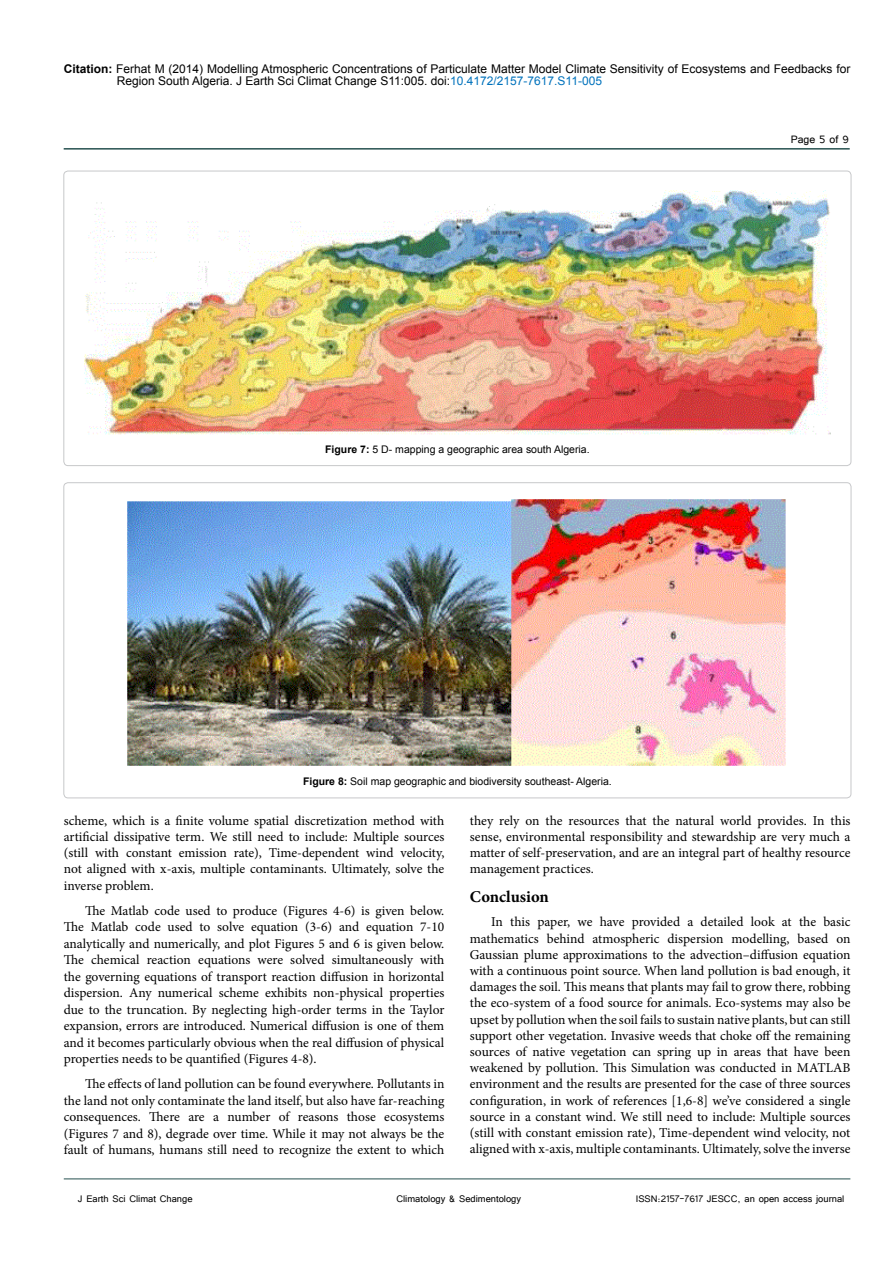
<style>
.page{position:relative;width:893px;height:1263px;background:#fff}
.page>*{position:absolute;margin:0;border:0;box-sizing:border-box;transform-origin:0 0}
.t1{font:700 16.5px "Minion Pro";color:#000}
.t2{font:13.5px/16.2px "Minion Pro";letter-spacing:-.005em;color:#000;text-align:justify}
.t3{font:13.5px "Tunga";color:#000}
.t4{font:12px/12.6px "Arial";color:#000}
.t5{font:12px "Tunga";color:#000}
.t6{font:10.5px "Arial";color:#000}
.s1{font-weight:700}
.s2{color:#0072bc}
</style>
<div class="page">
<hr style="left:64px;top:148px;width:786px;height:2px;background:#265150">
<hr style="left:64px;top:1179px;width:786px;height:1px;background:#265150">
<img style="left:84px;top:190px;width:747px;height:245px">
<img style="left:127px;top:499px;width:659px;height:267px">
<p class="t4" style="left:117px;top:62px;width:735px;text-indent:-53px"><span class="s1">Citation:</span> Ferhat M (2014) Modelling Atmospheric Concentrations of Particulate Matter Model Climate Sensitivity of Ecosystems and Feedbacks for<br>Region South Algeria. J Earth Sci Climat Change S11:005. doi:<span class="s2">10.4172/2157-7617.S11-005</span></p>
<p class="t6" style="left:325px;top:442px;width:266px"><span class="s1">Figure 7:</span> 5 D- mapping a geographic area south Algeria.</p>
<p class="t6" style="left:303px;top:774px;width:310px"><span class="s1">Figure 8:</span> Soil map geographic and biodiversity southeast- Algeria.</p>
<p class="t3" style="left:791px;top:131px;width:60px">Page 5 of 9</p>
<p class="t2" style="left:64px;top:812px;width:382px">scheme, which is a finite volume spatial discretization method with artificial dissipative term. We still need to include: Multiple sources (still with constant emission rate), Time-dependent wind velocity, not aligned with x-axis, multiple contaminants. Ultimately, solve the inverse problem.</p>
<p class="t2" style="left:64px;top:902px;width:382px;text-indent:21px">The Matlab code used to produce (Figures 4-6) is given below.<br>The Matlab code used to solve equation (3-6) and equation 7-10 analytically and numerically, and plot Figures 5 and 6 is given below.<br>The chemical reaction equations were solved simultaneously with the governing equations of transport reaction diffusion in horizontal dispersion. Any numerical scheme exhibits non-physical properties due to the truncation. By neglecting high-order terms in the Taylor expansion, errors are introduced. Numerical diffusion is one of them and it becomes particularly obvious when the real diffusion of physical properties needs to be quantified (Figures 4-8).</p>
<p class="t2" style="left:64px;top:1075px;width:382px;text-indent:21px">The effects of land pollution can be found everywhere. Pollutants in the land not only contaminate the land itself, but also have far-reaching consequences. There are a number of reasons those ecosystems (Figures 7 and 8), degrade over time. While it may not always be the fault of humans, humans still need to recognize the extent to which</p>
<p class="t2" style="left:470px;top:812px;width:382px">they rely on the resources that the natural world provides. In this sense, environmental responsibility and stewardship are very much a matter of self-preservation, and are an integral part of healthy resource management practices.</p>
<p class="t1" style="left:470px;top:885px;width:81px">Conclusion</p>
<p class="t2" style="left:470px;top:914px;width:382px;text-indent:21px">In this paper, we have provided a detailed look at the basic mathematics behind atmospheric dispersion modelling, based on Gaussian plume approximations to the advection–diffusion equation with a continuous point source. When land pollution is bad enough, it damages the soil. This means that plants may fail to grow there, robbing the eco-system of a food source for animals. Eco-systems may also be upset by pollution when the soil fails to sustain native plants, but can still support other vegetation. Invasive weeds that choke off the remaining sources of native vegetation can spring up in areas that have been weakened by pollution. This Simulation was conducted in MATLAB environment and the results are presented for the case of three sources configuration, in work of references [1,6-8] we’ve considered a single source in a constant wind. We still need to include: Multiple sources (still with constant emission rate), Time-dependent wind velocity, not aligned with x-axis, multiple contaminants. Ultimately, solve the inverse</p>
<p class="t5" style="left:78px;top:1190px;width:116px">J Earth Sci Climat Change</p>
<p class="t5" style="left:636px;top:1190px;width:210px">ISSN:2157-7617 JESCC, an open access journal</p>
<p class="t5" style="left:396px;top:1190px;width:126px">Climatology &amp; Sedimentology</p>
</div>
